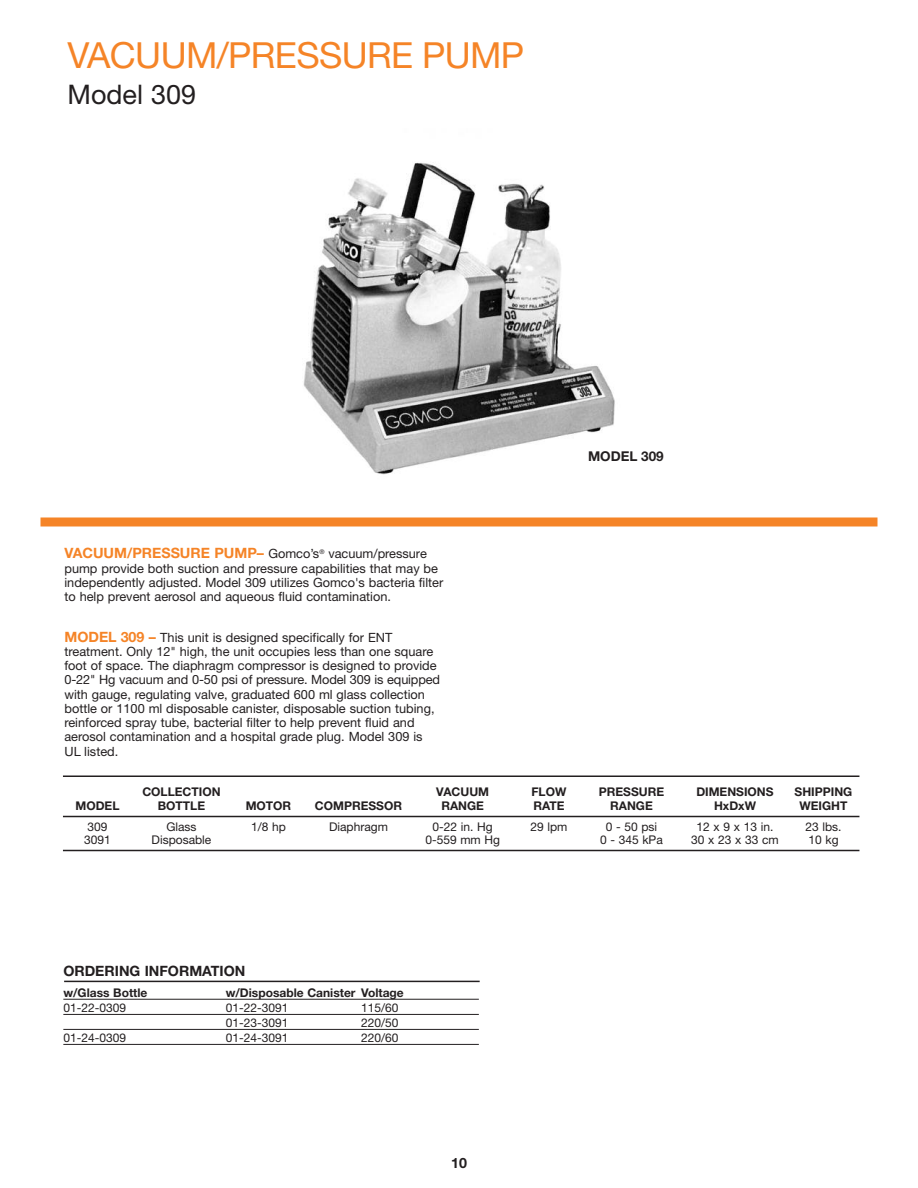
<style>
.page{position:relative;width:918px;height:1188px;background:#fff}
.page>*{position:absolute;margin:0;border:0;box-sizing:border-box;transform-origin:0 0}
.t1{font:36px "Helvetica Neue";letter-spacing:-.015em;color:#f58427}
.t2{font:27px "Helvetica Neue";color:#231f20}
.t3{font:700 14.25px "Helvetica Neue";color:#231f20}
.t4{font:700 13.5px "Helvetica Neue";color:#231f20}
.t5{font:12.75px/14.2px "Helvetica Neue";color:#231f20}
.t6{font:12px "Helvetica Neue";color:#231f20}
.t7{font:700 12px "Helvetica Neue";color:#231f20}
.s1{font-weight:700;font-size:14.25px;color:#f58427}
</style>
<div class="page">
<img style="left:303px;top:162px;width:312px;height:313px">
<div style="left:40px;top:518px;width:838px;height:8px;background:#f58427"></div>
<hr style="left:63px;top:776px;width:796px;height:1px;background:#231f20">
<hr style="left:63px;top:816px;width:796px;height:1px;background:#231f20">
<hr style="left:63px;top:850px;width:796px;height:1px;background:#231f20">
<div style="left:586px;top:450px;width:149px;height:23px;background:#fff"></div>
<hr style="left:63px;top:999px;width:416px;height:1px;background:#231f20">
<hr style="left:63px;top:1014px;width:416px;height:1px;background:#231f20">
<hr style="left:63px;top:1029px;width:416px;height:1px;background:#231f20">
<hr style="left:63px;top:1044px;width:416px;height:1px;background:#231f20">
<hr style="left:64px;top:981px;width:416px;height:1px;background:#231f20">
<h1 class="t1" style="left:68px;top:42px;width:458px">VACUUM/PRESSURE PUMP</h1>
<h2 class="t2" style="left:68px;top:85px;width:130px">Model 309</h2>
<p class="t4" style="left:588px;top:451px;width:77px">MODEL 309</p>
<p class="t5" style="left:64px;top:548px;width:380px"><span class="s1">VACUUM/PRESSURE PUMP–</span> Gomco’s<sup>®</sup> vacuum/pressure pump provide both suction and pressure capabilities that may be independently adjusted. Model 309 utilizes Gomco's bacteria filter to help prevent aerosol and aqueous fluid contamination.</p>
<p class="t5" style="left:64px;top:631px;width:377px"><span class="s1">MODEL 309 –</span> This unit is designed specifically for ENT treatment. Only 12" high, the unit occupies less than one square foot of space. The diaphragm compressor is designed to provide 0-22" Hg vacuum and 0-50 psi of pressure. Model 309 is equipped with gauge, regulating valve, graduated 600 ml glass collection bottle or 1100 ml disposable canister, disposable suction tubing, reinforced spray tube, bacterial filter to help prevent fluid and aerosol contamination and a hospital grade plug. Model 309 is UL listed.</p>
<p class="t7" style="left:142px;top:787px;width:80px">COLLECTION</p>
<p class="t7" style="left:436px;top:787px;width:54px">VACUUM</p>
<p class="t7" style="left:532px;top:787px;width:36px">FLOW</p>
<p class="t7" style="left:599px;top:787px;width:67px">PRESSURE</p>
<p class="t7" style="left:696px;top:787px;width:79px">DIMENSIONS</p>
<p class="t7" style="left:795px;top:787px;width:59px">SHIPPING</p>
<p class="t7" style="left:75px;top:801px;width:46px">MODEL</p>
<p class="t7" style="left:158px;top:801px;width:49px">BOTTLE</p>
<p class="t7" style="left:246px;top:801px;width:47px">MOTOR</p>
<p class="t7" style="left:315px;top:801px;width:89px">COMPRESSOR</p>
<p class="t7" style="left:441px;top:801px;width:44px">RANGE</p>
<p class="t7" style="left:533px;top:801px;width:33px">RATE</p>
<p class="t7" style="left:610px;top:801px;width:44px">RANGE</p>
<p class="t7" style="left:714px;top:801px;width:43px">HxDxW</p>
<p class="t7" style="left:800px;top:801px;width:49px">WEIGHT</p>
<p class="t6" style="left:87px;top:822px;width:22px">309</p>
<p class="t6" style="left:166px;top:822px;width:32px">Glass</p>
<p class="t6" style="left:251px;top:822px;width:36px">1/8 hp</p>
<p class="t6" style="left:329px;top:822px;width:60px">Diaphragm</p>
<p class="t6" style="left:433px;top:822px;width:62px">0-22 in. Hg</p>
<p class="t6" style="left:530px;top:822px;width:39px">29 lpm</p>
<p class="t6" style="left:606px;top:822px;width:53px">0 - 50 psi</p>
<p class="t6" style="left:697px;top:822px;width:78px">12 x 9 x 13 in.</p>
<p class="t6" style="left:805px;top:822px;width:38px">23 lbs.</p>
<p class="t6" style="left:84px;top:835px;width:28px">3091</p>
<p class="t6" style="left:152px;top:835px;width:61px">Disposable</p>
<p class="t6" style="left:425px;top:835px;width:76px">0-559 mm Hg</p>
<p class="t6" style="left:600px;top:835px;width:64px">0 - 345 kPa</p>
<p class="t6" style="left:691px;top:835px;width:89px">30 x 23 x 33 cm</p>
<p class="t6" style="left:808px;top:835px;width:32px">10 kg</p>
<p class="t3" style="left:63px;top:965px;width:184px">ORDERING INFORMATION</p>
<p class="t7" style="left:63px;top:988px;width:86px">w/Glass Bottle</p>
<p class="t7" style="left:226px;top:988px;width:180px">w/Disposable Canister Voltage</p>
<p class="t6" style="left:63px;top:1003px;width:64px">01-22-0309</p>
<p class="t6" style="left:226px;top:1003px;width:64px">01-22-3091</p>
<p class="t6" style="left:361px;top:1003px;width:39px">115/60</p>
<p class="t6" style="left:226px;top:1018px;width:64px">01-23-3091</p>
<p class="t6" style="left:361px;top:1018px;width:39px">220/50</p>
<p class="t6" style="left:63px;top:1033px;width:64px">01-24-0309</p>
<p class="t6" style="left:226px;top:1033px;width:64px">01-24-3091</p>
<p class="t6" style="left:361px;top:1033px;width:39px">220/60</p>
<p class="t3" style="left:451px;top:1158px;width:17px">10</p>
</div>
